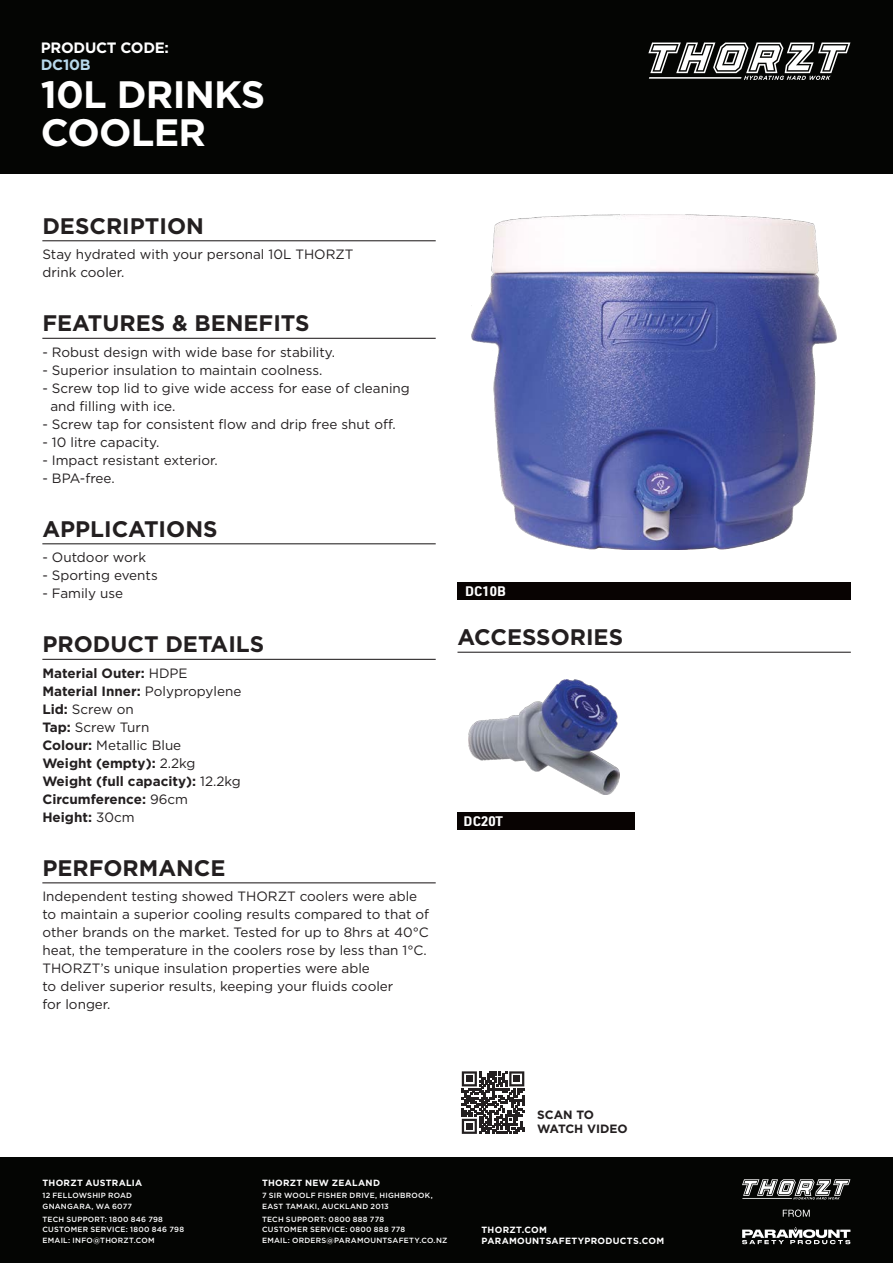
<style>
.page{position:relative;width:893px;height:1263px;background:#fff}
.page>*{position:absolute;margin:0;border:0;box-sizing:border-box;transform-origin:0 0}
.t1{font:700 38.1px/38.1px "Gotham";letter-spacing:-.02em;color:#fff}
.t2{font:700 22.5px "Gotham";color:#231f20}
.t3{font:700 15px/16.5px "Gotham";letter-spacing:-.02em;color:#fff}
.t4{font:13.5px/18px "Gotham";color:#231f20}
.t5{font:700 13.5px "Gotham";color:#231f20}
.t6{font:700 13.5px "URWDIN";color:#fff}
.t7{font:700 12px/13.5px "Gotham";color:#231f20}
.t8{font:700 9px/11.2px "Gotham";letter-spacing:.03em;color:#fff}
.t9{font:500 7.5px/10.6px "Gotham";letter-spacing:.03em;color:#fff}
.s1{color:#b8d9ec}
.s2{font-weight:400}
.s3{font-weight:700}
</style>
<div class="page">
<div style="left:0;top:0;width:893px;height:174px;background:#040503"></div>
<svg style="left:648px;top:43px;width:202px;height:37px"></svg>
<div style="left:0;top:1157px;width:893px;height:106px;background:#040503"></div>
<svg style="left:742px;top:1227px;width:108px;height:17px"></svg>
<svg style="left:783px;top:1209px;width:27px;height:8px"></svg>
<svg style="left:742px;top:1179px;width:108px;height:20px"></svg>
<hr style="left:742px;top:1198px;width:50px;height:1px;background:#fff">
<hr style="left:42px;top:240px;width:394px;height:1px;background:#231f20">
<hr style="left:42px;top:338px;width:394px;height:1px;background:#231f20">
<hr style="left:42px;top:543px;width:394px;height:1px;background:#231f20">
<hr style="left:42px;top:659px;width:394px;height:1px;background:#231f20">
<hr style="left:42px;top:882px;width:394px;height:1px;background:#231f20">
<hr style="left:457px;top:652px;width:394px;height:1px;background:#231f20">
<svg style="left:462px;top:1071px;width:62px;height:63px"></svg>
<div style="left:466px;top:1123px;width:7px;height:6px;background:#231f20"></div>
<div style="left:457px;top:813px;width:178px;height:17px;background:#080302"></div>
<div style="left:457px;top:583px;width:393px;height:17px;background:#080302"></div>
<img style="left:472px;top:215px;width:364px;height:335px">
<img style="left:468px;top:679px;width:151px;height:115px">
<p class="t3" style="left:41px;top:40px;width:130px">PRODUCT CODE:<br><span class="s1">DC10B</span></p>
<p class="t1" style="left:41px;top:75px;width:226px">10L DRINKS<br>COOLER</p>
<p class="t2" style="left:42px;top:211px;width:163px">DESCRIPTION</p>
<p class="t4" style="left:42px;top:245px;width:313px">Stay hydrated with your personal 10L THORZT drink cooler.</p>
<p class="t2" style="left:42px;top:308px;width:269px">FEATURES &amp; BENEFITS</p>
<p class="t4" style="left:42px;top:343px;width:294px">- Robust design with wide base for stability.</p>
<p class="t4" style="left:42px;top:361px;width:282px">- Superior insulation to maintain coolness.</p>
<p class="t4" style="left:50px;top:379px;width:361px;text-indent:-8px">- Screw top lid to give wide access for ease of cleaning and filling with ice.</p>
<p class="t4" style="left:42px;top:415px;width:355px">- Screw tap for consistent flow and drip free shut off.</p>
<p class="t4" style="left:42px;top:433px;width:119px">- 10 litre capacity.</p>
<p class="t4" style="left:42px;top:451px;width:177px">- Impact resistant exterior.</p>
<p class="t4" style="left:42px;top:469px;width:74px">- BPA-free.</p>
<p class="t2" style="left:42px;top:514px;width:177px">APPLICATIONS</p>
<p class="t4" style="left:42px;top:548px;width:105px">- Outdoor work</p>
<p class="t4" style="left:42px;top:566px;width:117px">- Sporting events</p>
<p class="t4" style="left:42px;top:584px;width:82px">- Family use</p>
<p class="t2" style="left:42px;top:629px;width:223px">PRODUCT DETAILS</p>
<p class="t5" style="left:42px;top:664px;width:147px">Material Outer: <span class="s2">HDPE</span></p>
<p class="t5" style="left:42px;top:682px;width:200px">Material Inner: <span class="s2">Polypropylene</span></p>
<p class="t4" style="left:42px;top:700px;width:93px"><span class="s3">Lid:</span> Screw on</p>
<p class="t4" style="left:42px;top:718px;width:108px"><span class="s3">Tap:</span> Screw Turn</p>
<p class="t4" style="left:42px;top:736px;width:140px"><span class="s3">Colour:</span> Metallic Blue</p>
<p class="t5" style="left:42px;top:754px;width:155px">Weight (empty): <span class="s2">2.2kg</span></p>
<p class="t5" style="left:42px;top:772px;width:200px">Weight (full capacity): <span class="s2">12.2kg</span></p>
<p class="t5" style="left:42px;top:790px;width:147px">Circumference: <span class="s2">96cm</span></p>
<p class="t5" style="left:42px;top:808px;width:94px">Height: <span class="s2">30cm</span></p>
<p class="t2" style="left:42px;top:853px;width:185px">PERFORMANCE</p>
<p class="t4" style="left:42px;top:887px;width:388px">Independent testing showed THORZT coolers were able to maintain a superior cooling results compared to that of other brands on the market. Tested for up to 8hrs at 40°C heat, the temperature in the coolers rose by less than 1°C.</p>
<p class="t4" style="left:42px;top:959px;width:353px">THORZT’s unique insulation properties were able<br>to deliver superior results, keeping your fluids cooler for longer.</p>
<p class="t6" style="left:465px;top:582px;width:42px">DC10B</p>
<p class="t2" style="left:457px;top:622px;width:167px">ACCESSORIES</p>
<p class="t6" style="left:464px;top:812px;width:41px">DC20T</p>
<p class="t7" style="left:537px;top:1108px;width:92px">SCAN TO<br>WATCH VIDEO</p>
<p class="t8" style="left:43px;top:1177px;width:101px">THORZT AUSTRALIA</p>
<p class="t9" style="left:43px;top:1190px;width:91px">12 FELLOWSHIP ROAD<br>GNANGARA, WA 6077</p>
<p class="t9" style="left:43px;top:1214px;width:143px">TECH SUPPORT: 1800 846 798<br>CUSTOMER SERVICE: 1800 846 798<br>EMAIL: INFO@THORZT.COM</p>
<p class="t8" style="left:262px;top:1177px;width:119px">THORZT NEW ZEALAND</p>
<p class="t9" style="left:262px;top:1190px;width:172px">7 SIR WOOLF FISHER DRIVE, HIGHBROOK,<br>EAST TAMAKI, AUCKLAND 2013</p>
<p class="t9" style="left:262px;top:1214px;width:187px">TECH SUPPORT: 0800 888 778<br>CUSTOMER SERVICE: 0800 888 778<br>EMAIL: ORDERS@PARAMOUNTSAFETY.CO.NZ</p>
<p class="t8" style="left:482px;top:1224px;width:184px">THORZT.COM<br>PARAMOUNTSAFETYPRODUCTS.COM</p>
</div>
